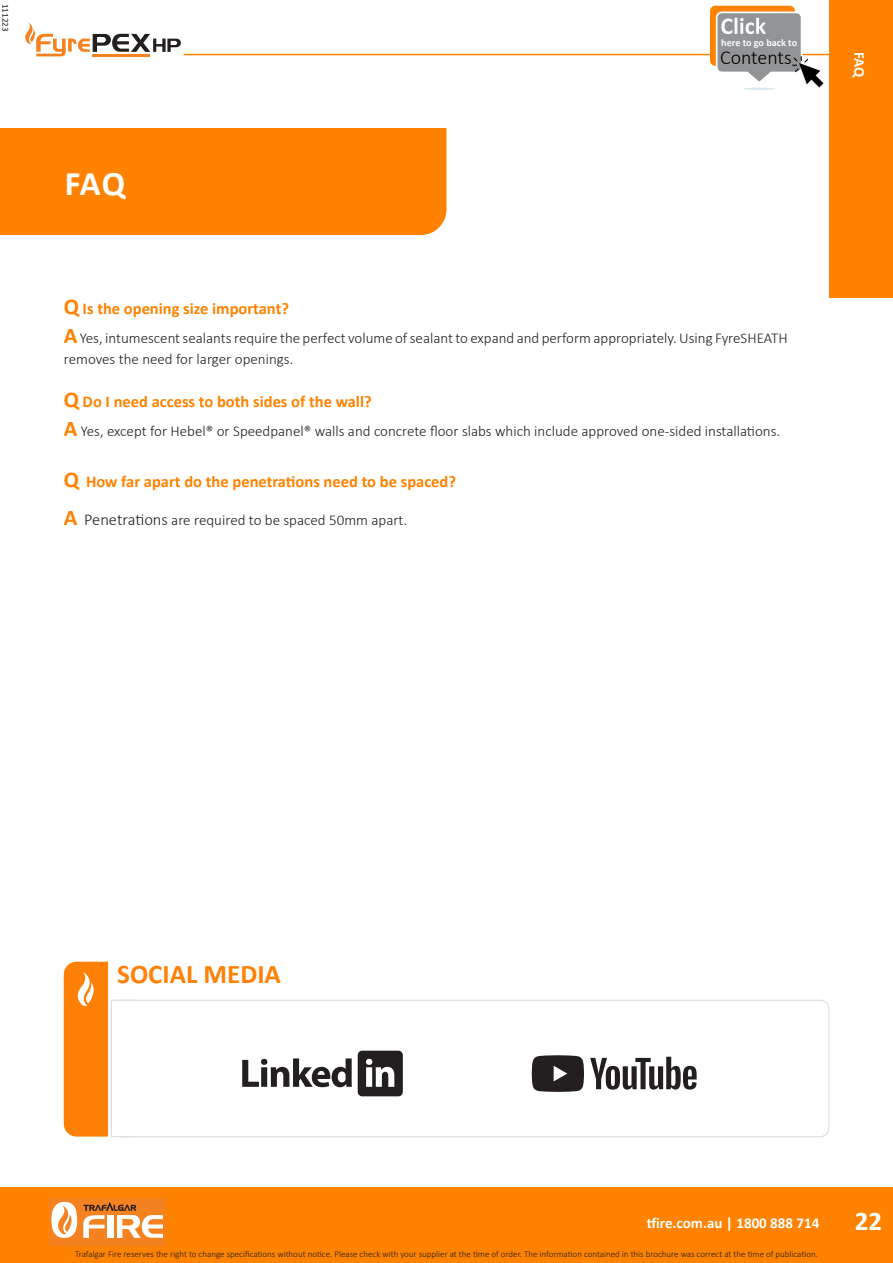
<style>
.page{position:relative;width:893px;height:1263px;background:#fff}
.page>*{position:absolute;margin:0;border:0;box-sizing:border-box;transform-origin:0 0}
.t1{font:700 34.5px "Calibri";color:#fff}
.t2{font:700 27px "Calibri";color:#ff8006}
.t3{font:700 27px "Calibri";color:#fff}
.t4{font:300 19.95px "Calibri";color:#000}
.t5{font:700 16.5px "Calibri";color:#ff8200}
.t6{font:300 15px/21px "Calibri";color:#231f20}
.t7{font:700 15px "Calibri";color:#fff}
.t8{font:700 10.2px "Calibri";color:#f7fafb}
.t9{font:300 9px "Calibri";color:#231f20}
.t10{font:9px "Calibri";color:#231f20}
.s1{font-size:22.5px}
.s2{font-weight:700;font-size:22.5px;color:#ff8200}
.s3{font-size:16.5px}
</style>
<div class="page">
<svg style="left:25px;top:22px;width:156px;height:34px"></svg>
<hr style="left:92px;top:54px;width:58px;height:2px;background:#f58220">
<div style="left:0;top:128px;width:446px;height:107px;background:#ff8200"></div>
<div style="left:0;top:1187px;width:893px;height:76px;background:#ff8200"></div>
<div style="left:50px;top:1197px;width:116px;height:48px;background:#f58220"></div>
<svg style="left:83px;top:1202px;width:80px;height:36px"></svg>
<svg style="left:51px;top:1202px;width:26px;height:36px"></svg>
<hr style="left:184px;top:54px;width:645px;height:1px;background:#ff8200">
<hr style="left:743px;top:88px;width:32px;height:2px;background:#d8e9ef;border-radius:50%">
<svg style="left:710px;top:6px;width:113px;height:82px"></svg>
<div style="left:829px;top:0;width:64px;height:298px;background:#ff8200"></div>
<div style="left:111px;top:1000px;width:718px;height:137px;border:1px solid #dcdddf;border-radius:9px"></div>
<svg style="left:64px;top:962px;width:72px;height:176px"></svg>
<div style="left:358px;top:1051px;width:45px;height:45px;background:#231f20;border-radius:5px"></div>
<svg style="left:242px;top:1058px;width:110px;height:29px"></svg>
<svg style="left:366px;top:1059px;width:28px;height:28px"></svg>
<svg style="left:532px;top:1055px;width:52px;height:37px;background:#3d3a3b"></svg>
<svg style="left:590px;top:1057px;width:107px;height:32px"></svg>
<p class="t10" style="left:12px;top:4px;width:29px;rotate:90deg">111223</p>
<p class="t1" style="left:65px;top:159px;width:62px">FAQ</p>
<p class="t8" style="left:721px;top:35px;width:77px">here to go back to</p>
<h3 class="t4" style="left:720px;top:45px;width:73px">Contents</h3>
<p class="t5" style="left:64px;top:297px;width:227px"><span class="s1">Q</span> Is the opening size important?</p>
<p class="t6" style="left:64px;top:328px;width:725px"><span class="s2">A</span> Yes, intumescent sealants require the perfect volume of sealant to expand and perform appropriately. Using FyreSHEATH removes the need for larger openings.</p>
<p class="t5" style="left:64px;top:389px;width:309px"><span class="s1">Q</span> Do I need access to both sides of the wall?</p>
<p class="t6" style="left:64px;top:420px;width:718px"><span class="s2">A</span> Yes, except for Hebel® or Speedpanel® walls and concrete floor slabs which include approved one-sided installations.</p>
<p class="t5" style="left:64px;top:470px;width:394px"><span class="s1">Q</span> How far apart do the penetrations need to be spaced?</p>
<p class="t6" style="left:64px;top:509px;width:345px"><span class="s2">A</span> <span class="s3">Penetrations</span> are required to be spaced 50mm apart.</p>
<p class="t7" style="left:870px;top:52px;width:27px;rotate:90deg">FAQ</p>
<p class="t2" style="left:117px;top:955px;width:165px">SOCIAL MEDIA</p>
<p class="t7" style="left:647px;top:1212px;width:174px">tfire.com.au | 1800 888 714</p>
<h2 class="t3" style="left:855px;top:1202px;width:29px">22</h2>
<p class="t9" style="left:75px;top:1249px;width:744px">Trafalgar Fire reserves the right to change specifications without notice. Please check with your supplier at the time of order. The information contained in this brochure was correct at the time of publication.</p>
</div>
